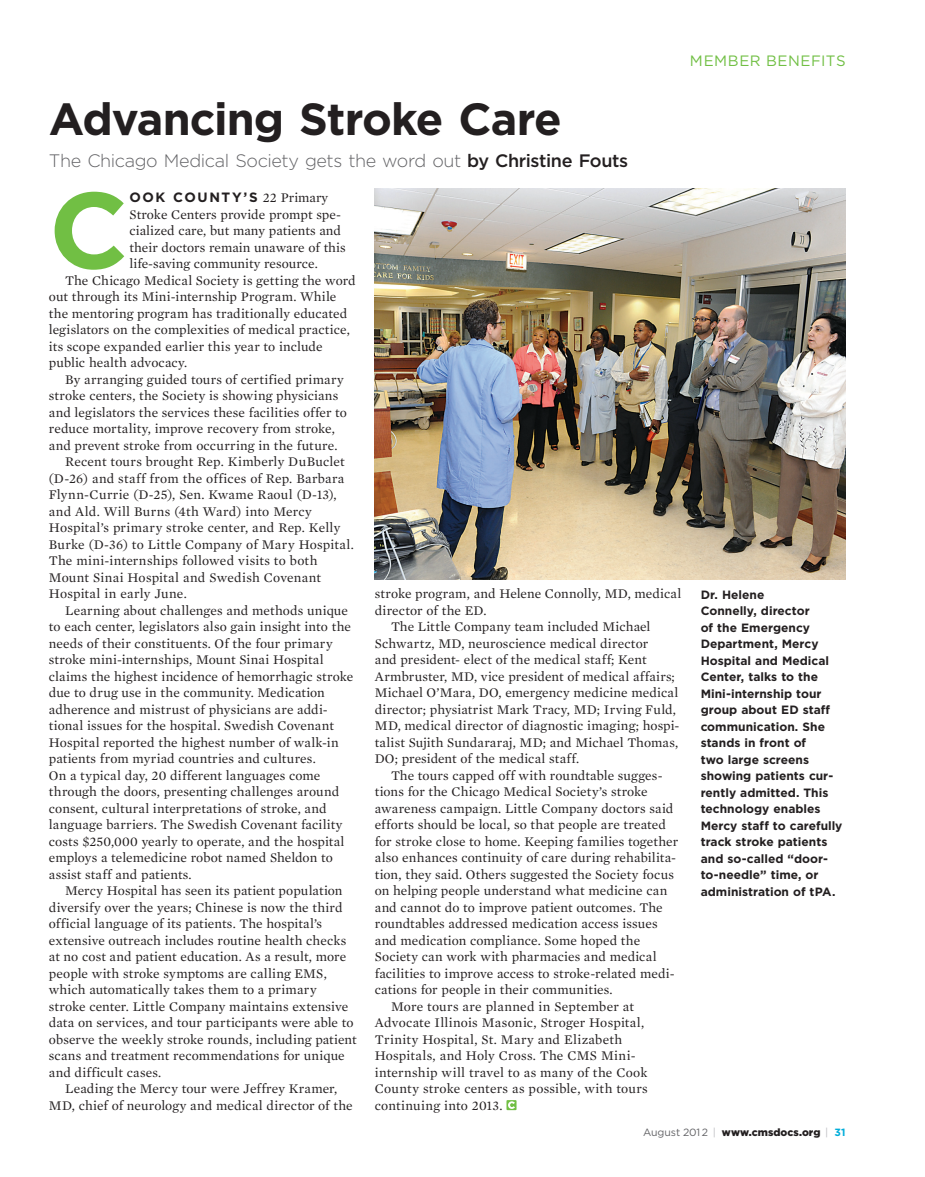
<style>
.page{position:relative;width:925px;height:1177px;background:#fff}
.page>*{position:absolute;margin:0;border:0;box-sizing:border-box;transform-origin:0 0}
.t1{font:700 107.85px "Gotham";color:#71bf44}
.t2{font:700 45px "Gotham";letter-spacing:-.03em;color:#231f20}
.t3{font:300 18px "Gotham";letter-spacing:-.02em;color:#636366}
.t4{font:15px "Gotham";letter-spacing:.03em;color:#71bf44}
.t5{font:13.5px "Mercury Text G1";letter-spacing:.005em;color:#231f20}
.t6{font:13.5px "Mercury Text G1";letter-spacing:.025em;color:#231f20}
.t7{font:700 13.5px "Gotham";letter-spacing:.115em;color:#231f20}
.t8{font:700 12px/16.5px "Gotham";color:#231f20}
.t9{font:900 10.5px "Gotham";color:#231f20}
.s1{font-weight:500;color:#231f20}
.s2{font-family:"Mercury Text G1";font-weight:400}
.s3{font-weight:400;color:#636366}
.s4{font-weight:400;color:#bcbdc0}
.s5{font-weight:700;color:#00adda}
</style>
<div class="page">
<svg style="left:506px;top:1100px;width:10px;height:10px"></svg>
<img style="left:375px;top:188px;width:470px;height:392px">
<p class="t4" style="left:690px;top:51px;width:157px">MEMBER BENEFITS</p>
<h2 class="t2" style="left:49px;top:90px;width:514px">Advancing Stroke Care</h2>
<h3 class="t3" style="left:49px;top:149px;width:581px">The Chicago Medical Society gets the word out <span class="s1">by Christine Fouts</span></h3>
<h1 class="t1" style="left:49px;top:159px;width:81px">C</h1>
<p class="t7" style="left:130px;top:189px;width:200px">ook Cou nty’s <span class="s2">22 Primary</span></p>
<p class="t5" style="left:130px;top:205px;width:213px">Stroke Centers provide prompt spe-</p>
<p class="t5" style="left:130px;top:221px;width:213px">cialized care, but many patients and</p>
<p class="t5" style="left:130px;top:238px;width:217px">their doctors remain unaware of this</p>
<p class="t5" style="left:130px;top:254px;width:190px">life-saving community resource.</p>
<p class="t5" style="left:65px;top:271px;width:292px">The Chicago Medical Society is getting the word</p>
<p class="t5" style="left:49px;top:287px;width:289px">out through its Mini-internship Program. While</p>
<p class="t5" style="left:49px;top:304px;width:300px">the mentoring program has traditionally educated</p>
<p class="t5" style="left:49px;top:320px;width:302px">legislators on the complexities of medical practice,</p>
<p class="t5" style="left:49px;top:337px;width:275px">its scope expanded earlier this year to include</p>
<p class="t5" style="left:49px;top:353px;width:140px">public health advocacy.</p>
<p class="t5" style="left:65px;top:370px;width:280px">By arranging guided tours of certified primary</p>
<p class="t5" style="left:49px;top:386px;width:291px">stroke centers, the Society is showing physicians</p>
<p class="t5" style="left:49px;top:403px;width:300px">and legislators the services these facilities offer to</p>
<p class="t5" style="left:49px;top:419px;width:288px">reduce mortality, improve recovery from stroke,</p>
<p class="t5" style="left:49px;top:436px;width:290px">and prevent stroke from occurring in the future.</p>
<p class="t5" style="left:65px;top:452px;width:281px">Recent tours brought Rep. Kimberly DuBuclet</p>
<p class="t5" style="left:49px;top:469px;width:297px">(D-26) and staff from the offices of Rep. Barbara</p>
<p class="t5" style="left:49px;top:485px;width:289px">Flynn-Currie (D-25), Sen. Kwame Raoul (D-13),</p>
<p class="t6" style="left:49px;top:502px;width:264px">and Ald. Will Burns (4th Ward) into Mercy</p>
<p class="t5" style="left:49px;top:518px;width:293px">Hospital’s primary stroke center, and Rep. Kelly</p>
<p class="t5" style="left:49px;top:535px;width:306px">Burke (D-36) to Little Company of Mary Hospital.</p>
<p class="t5" style="left:49px;top:551px;width:270px">The mini-internships followed visits to both</p>
<p class="t5" style="left:49px;top:568px;width:274px">Mount Sinai Hospital and Swedish Covenant</p>
<p class="t5" style="left:49px;top:584px;width:139px">Hospital in early June.</p>
<p class="t5" style="left:65px;top:601px;width:284px">Learning about challenges and methods unique</p>
<p class="t5" style="left:49px;top:617px;width:303px">to each center, legislators also gain insight into the</p>
<p class="t5" style="left:49px;top:634px;width:285px">needs of their constituents. Of the four primary</p>
<p class="t5" style="left:49px;top:650px;width:276px">stroke mini-internships, Mount Sinai Hospital</p>
<p class="t5" style="left:49px;top:667px;width:306px">claims the highest incidence of hemorrhagic stroke</p>
<p class="t5" style="left:49px;top:683px;width:277px">due to drug use in the community. Medication</p>
<p class="t5" style="left:49px;top:700px;width:280px">adherence and mistrust of physicians are addi-</p>
<p class="t5" style="left:49px;top:716px;width:286px">tional issues for the hospital. Swedish Covenant</p>
<p class="t5" style="left:49px;top:733px;width:291px">Hospital reported the highest number of walk-in</p>
<p class="t5" style="left:49px;top:749px;width:268px">patients from myriad countries and cultures.</p>
<p class="t5" style="left:49px;top:766px;width:273px">On a typical day, 20 different languages come</p>
<p class="t5" style="left:49px;top:782px;width:292px">through the doors, presenting challenges around</p>
<p class="t5" style="left:49px;top:799px;width:279px">consent, cultural interpretations of stroke, and</p>
<p class="t5" style="left:49px;top:815px;width:295px">language barriers. The Swedish Covenant facility</p>
<p class="t5" style="left:49px;top:832px;width:297px">costs $250,000 yearly to operate, and the hospital</p>
<p class="t5" style="left:49px;top:848px;width:285px">employs a telemedicine robot named Sheldon to</p>
<p class="t5" style="left:49px;top:865px;width:144px">assist staff and patients.</p>
<p class="t5" style="left:65px;top:881px;width:279px">Mercy Hospital has seen its patient population</p>
<p class="t5" style="left:49px;top:898px;width:295px">diversify over the years; Chinese is now the third</p>
<p class="t5" style="left:49px;top:914px;width:275px">official language of its patients. The hospital’s</p>
<p class="t5" style="left:49px;top:931px;width:299px">extensive outreach includes routine health checks</p>
<p class="t5" style="left:49px;top:947px;width:299px">at no cost and patient education. As a result, more</p>
<p class="t5" style="left:49px;top:964px;width:279px">people with stroke symptoms are calling EMS,</p>
<p class="t5" style="left:49px;top:980px;width:269px">which automatically takes them to a primary</p>
<p class="t5" style="left:49px;top:997px;width:301px">stroke center. Little Company maintains extensive</p>
<p class="t5" style="left:49px;top:1013px;width:306px">data on services, and tour participants were able to</p>
<p class="t5" style="left:49px;top:1030px;width:309px">observe the weekly stroke rounds, including patient</p>
<p class="t5" style="left:49px;top:1046px;width:297px">scans and treatment recommendations for unique</p>
<p class="t5" style="left:49px;top:1063px;width:114px">and difficult cases.</p>
<p class="t5" style="left:65px;top:1079px;width:274px">Leading the Mercy tour were Jeffrey Kramer,</p>
<p class="t5" style="left:49px;top:1096px;width:305px">MD, chief of neurology and medical director of the</p>
<p class="t5" style="left:375px;top:584px;width:308px">stroke program, and Helene Connolly, MD, medical</p>
<p class="t5" style="left:375px;top:601px;width:113px">director of the ED.</p>
<p class="t5" style="left:391px;top:617px;width:261px">The Little Company team included Michael</p>
<p class="t5" style="left:375px;top:634px;width:275px">Schwartz, MD, neuroscience medical director</p>
<p class="t5" style="left:375px;top:650px;width:273px">and president- elect of the medical staff; Kent</p>
<p class="t5" style="left:375px;top:666px;width:302px">Armbruster, MD, vice president of medical affairs;</p>
<p class="t5" style="left:375px;top:683px;width:305px">Michael O’Mara, DO, emergency medicine medical</p>
<p class="t5" style="left:375px;top:699px;width:303px">director; physiatrist Mark Tracy, MD; Irving Fuld,</p>
<p class="t5" style="left:375px;top:716px;width:306px">MD, medical director of diagnostic imaging; hospi-</p>
<p class="t5" style="left:375px;top:732px;width:305px">talist Sujith Sundararaj, MD; and Michael Thomas,</p>
<p class="t5" style="left:375px;top:749px;width:206px">DO; president of the medical staff.</p>
<p class="t5" style="left:391px;top:765px;width:273px">The tours capped off with roundtable sugges-</p>
<p class="t5" style="left:375px;top:782px;width:274px">tions for the Chicago Medical Society’s stroke</p>
<p class="t5" style="left:375px;top:798px;width:300px">awareness campaign. Little Company doctors said</p>
<p class="t5" style="left:375px;top:815px;width:293px">efforts should be local, so that people are treated</p>
<p class="t5" style="left:375px;top:831px;width:305px">for stroke close to home. Keeping families together</p>
<p class="t5" style="left:375px;top:848px;width:303px">also enhances continuity of care during rehabilita-</p>
<p class="t5" style="left:375px;top:864px;width:301px">tion, they said. Others suggested the Society focus</p>
<p class="t5" style="left:375px;top:881px;width:294px">on helping people understand what medicine can</p>
<p class="t5" style="left:375px;top:897px;width:289px">and cannot do to improve patient outcomes. The</p>
<p class="t5" style="left:375px;top:914px;width:284px">roundtables addressed medication access issues</p>
<p class="t5" style="left:375px;top:930px;width:267px">and medication compliance. Some hoped the</p>
<p class="t5" style="left:375px;top:947px;width:283px">Society can work with pharmacies and medical</p>
<p class="t5" style="left:375px;top:963px;width:301px">facilities to improve access to stroke-related medi-</p>
<p class="t5" style="left:375px;top:980px;width:239px">cations for people in their communities.</p>
<p class="t5" style="left:391px;top:996px;width:244px">More tours are planned in September at</p>
<p class="t5" style="left:375px;top:1013px;width:271px">Advocate Illinois Masonic, Stroger Hospital,</p>
<p class="t6" style="left:375px;top:1029px;width:249px">Trinity Hospital, St. Mary and Elizabeth</p>
<p class="t5" style="left:375px;top:1046px;width:262px">Hospitals, and Holy Cross. The CMS Mini-</p>
<p class="t5" style="left:375px;top:1062px;width:274px">internship will travel to as many of the Cook</p>
<p class="t5" style="left:375px;top:1079px;width:274px">County stroke centers as possible, with tours</p>
<p class="t5" style="left:375px;top:1095px;width:129px">continuing into 2013.</p>
<p class="t8" style="left:701px;top:586px;width:143px">Dr. Helene<br>Connelly, director<br>of the Emergency<br>Department, Mercy<br>Hospital and Medical<br>Center, talks to the<br>Mini-internship tour group about ED staff communication. She stands in front of<br>two large screens showing patients cur&shy;rently admitted. This technology enables<br>Mercy staff to carefully track stroke patients and so-called “door&shy;to-needle” time, or administration of tPA.</p>
<p class="t9" style="left:643px;top:1125px;width:204px"><span class="s3">AUGUST 2012</span> <span class="s4">|</span> www.cmsdocs.org <span class="s4">|</span> <span class="s5">31</span></p>
</div>
